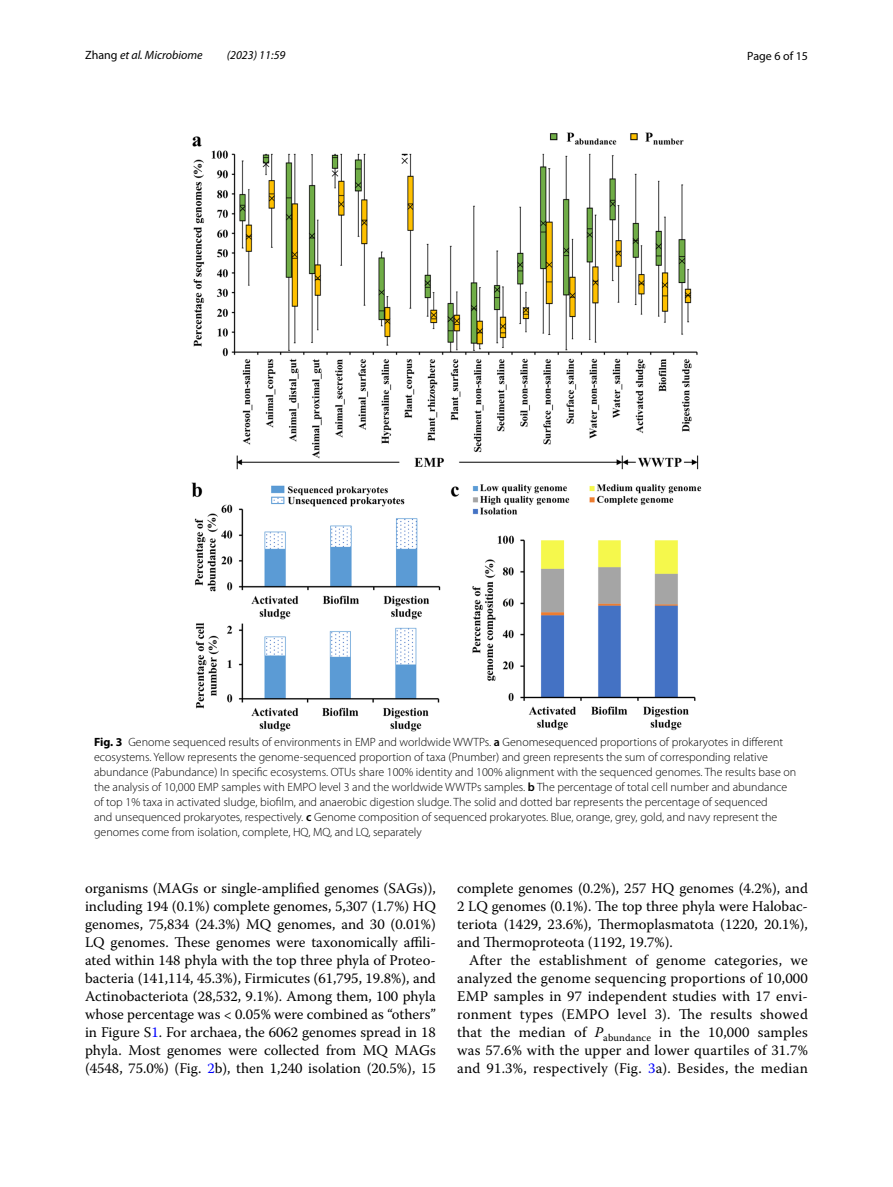
<style>
.page{position:relative;width:893px;height:1187px;background:#fff}
.page>*{position:absolute;margin:0;border:0;box-sizing:border-box;transform-origin:0 0}
.t1{font:14.7px/18px "Warnock Pro";color:#000;text-align:justify}
.t2{font:300 12px/15px "Myriad Pro";color:#000}
.t3{font:italic 12px "Myriad Pro";color:#000}
.t4{font:12px "Myriad Pro";color:#000}
.s1{font-style:normal}
.s2{font-weight:700}
.s3{font-weight:600}
.s4{color:#00f}
.s5{font-style:italic}
</style>
<div class="page">
<img style="left:191px;top:133px;width:511px;height:598px">
<p class="t3" style="left:85px;top:48px;width:119px"><span class="s1">Zhang</span> et al. Microbiome</p>
<p class="t3" style="left:227px;top:48px;width:60px">(2023) 11:59</p>
<p class="t4" style="left:747px;top:48px;width:62px">Page 6 of 15</p>
<p class="t2" style="left:94px;top:735px;width:704px"><span class="s2">Fig. 3</span> Genome sequenced results of environments in EMP and worldwide WWTPs. <span class="s3">a</span> Genomesequenced proportions of prokaryotes in different ecosystems. Yellow represents the genome-sequenced proportion of taxa (Pnumber) and green represents the sum of corresponding relative abundance (Pabundance) In specific ecosystems. OTUs share 100% identity and 100% alignment with the sequenced genomes. The results base on the analysis of 10,000 EMP samples with EMPO level 3 and the worldwide WWTPs samples. <span class="s3">b</span> The percentage of total cell number and abundance of top 1% taxa in activated sludge, biofilm, and anaerobic digestion sludge. The solid and dotted bar represents the percentage of sequenced<br>and unsequenced prokaryotes, respectively. <span class="s3">c</span> Genome composition of sequenced prokaryotes. Blue, orange, grey, gold, and navy represent the genomes come from isolation, complete, HQ, MQ, and LQ, separately</p>
<p class="t1" style="left:85px;top:878px;width:352px">organisms (MAGs or single-amplified genomes (SAGs)), including 194 (0.1%) complete genomes, 5,307 (1.7%) HQ genomes, 75,834 (24.3%) MQ genomes, and 30 (0.01%)<br>LQ genomes. These genomes were taxonomically affili&shy;ated within 148 phyla with the top three phyla of Proteo&shy;bacteria (141,114, 45.3%), Firmicutes (61,795, 19.8%), and Actinobacteriota (28,532, 9.1%). Among them, 100 phyla whose percentage was &lt; 0.05% were combined as “others” in Figure S<span class="s4">1</span>. For archaea, the 6062 genomes spread in 18 phyla. Most genomes were collected from MQ MAGs (4548, 75.0%) (Fig. <span class="s4">2</span>b), then 1,240 isolation (20.5%), 15</p>
<p class="t1" style="left:457px;top:878px;width:352px">complete genomes (0.2%), 257 HQ genomes (4.2%), and 2 LQ genomes (0.1%). The top three phyla were Halobac&shy;teriota (1429, 23.6%), Thermoplasmatota (1220, 20.1%), and Thermoproteota (1192, 19.7%).</p>
<p class="t1" style="left:457px;top:950px;width:352px;text-indent:12px">After the establishment of genome categories, we analyzed the genome sequencing proportions of 10,000<br>EMP samples in 97 independent studies with 17 envi&shy;ronment types (EMPO level 3). The results showed that the median of <span class="s5">P</span><sub>abundance</sub> in the 10,000 samples was 57.6% with the upper and lower quartiles of 31.7% and 91.3%, respectively (Fig. <span class="s4">3</span>a). Besides, the median</p>
</div>
